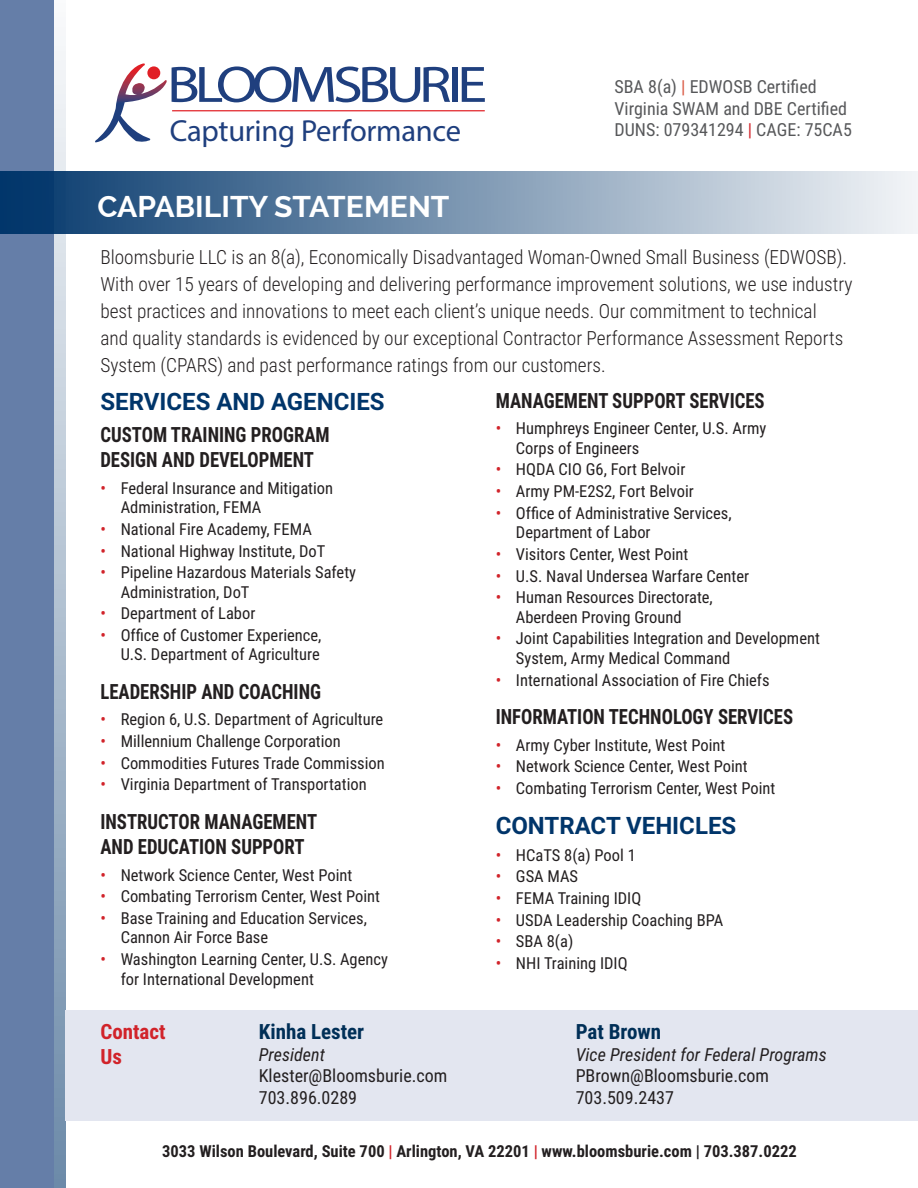
<style>
.page{position:relative;width:918px;height:1188px;background:#fff}
.page>*{position:absolute;margin:0;border:0;box-sizing:border-box;transform-origin:0 0}
.t1{font:30.6px "Myriad Pro";letter-spacing:-.01em;color:#1f3f7e}
.t2{font:700 30px "Raleway";color:#fff}
.Head_2{font:700 24px "Roboto";color:#00356a}
.Head_3{font:700 21px/25.2px "Roboto Condensed";color:#231f20;scale:.89 1}
.t3{font:700 21px "Roboto Condensed";color:#002f57}
.t4{font:700 21px/25.2px "Roboto Condensed";color:#d1232a}
.Head_2-2{font:300 19.5px/27px "Roboto Condensed";color:#231f20}
.t5{font:18px/21.6px "Roboto Condensed";color:#57585a}
.t6{font:18px "Roboto Condensed";color:#231f20}
.t7{font:italic 18px "Roboto Condensed";color:#231f20}
.t8{font:16.5px/19.5px "Roboto Condensed";color:#231f20}
.t9{font:700 16.5px "Roboto Condensed";color:#231f20}
.s1{color:#d95842}
.s2{color:#d1232a}
</style>
<div class="page">
<div style="left:0;top:0;width:65px;height:1188px;background:linear-gradient(to bottom,#fafafb,#6c8aa9)"></div>
<div style="left:452px;top:67px;width:6px;height:35px;background:#1f3f7e"></div>
<svg style="left:462px;top:67px;width:23px;height:35px"></svg>
<hr style="left:172px;top:110px;width:313px;height:1px;background:#e11f25">
<svg style="left:95px;top:63px;width:355px;height:80px"></svg>
<div style="left:0;top:0;width:54px;height:1188px;background:#657ea8"></div>
<div style="left:0;top:171px;width:918px;height:63px;background:linear-gradient(to right,#03376b,#f3f5f8)"></div>
<div style="left:65px;top:1010px;width:853px;height:110px;background:#e3e6f0"></div>
<p class="t1" style="left:170px;top:112px;width:293px">Capturing Performance</p>
<h2 class="t2" style="left:98px;top:189px;width:354px">CAPABILITY STATEMENT</h2>
<p class="t5" style="left:615px;top:75px;width:239px">SBA 8(a) <span class="s1">|</span> EDWOSB Certified<br>Virginia SWAM and DBE Certified<br>DUNS: 079341294 <span class="s2">|</span> CAGE: 75CA5</p>
<p class="Head_2-2" style="left:100px;top:243px;width:754px">Bloomsburie LLC is an 8(a), Economically Disadvantaged Woman-Owned Small Business (EDWOSB).<br>With over 15 years of developing and delivering performance improvement solutions, we use industry best practices and innovations to meet each client’s unique needs. Our commitment to technical<br>and quality standards is evidenced by our exceptional Contractor Performance Assessment Reports System (CPARS) and past performance ratings from our customers.</p>
<p class="Head_2" style="left:100px;top:385px;width:286px">SERVICES AND AGENCIES</p>
<p class="Head_3" style="left:100px;top:421px;width:259px">CUSTOM TRAINING PROGRAM<br>DESIGN AND DEVELOPMENT</p>
<p class="t8" style="left:121px;top:477px;width:214px;text-indent:-20px"><span class="s2">•</span> Federal Insurance and Mitigation<br>Administration, FEMA</p>
<p class="t8" style="left:100px;top:519px;width:213px"><span class="s2">•</span> National Fire Academy, FEMA</p>
<p class="t8" style="left:100px;top:540px;width:227px"><span class="s2">•</span> National Highway Institute, DoT</p>
<p class="t8" style="left:121px;top:562px;width:237px;text-indent:-20px"><span class="s2">•</span> Pipeline Hazardous Materials Safety<br>Administration, DoT</p>
<p class="t8" style="left:100px;top:603px;width:156px"><span class="s2">•</span> Department of Labor</p>
<p class="t8" style="left:100px;top:625px;width:223px;text-align:right"><span class="s2">•</span> Office of Customer Experience,<br>U.S. Department of Agriculture</p>
<p class="Head_3" style="left:100px;top:678px;width:249px">LEADERSHIP AND COACHING</p>
<p class="t8" style="left:100px;top:709px;width:284px"><span class="s2">•</span> Region 6, U.S. Department of Agriculture</p>
<p class="t8" style="left:100px;top:731px;width:242px"><span class="s2">•</span> Millennium Challenge Corporation</p>
<p class="t8" style="left:100px;top:753px;width:286px"><span class="s2">•</span> Commodities Futures Trade Commission</p>
<p class="t8" style="left:100px;top:774px;width:268px"><span class="s2">•</span> Virginia Department of Transportation</p>
<p class="Head_3" style="left:100px;top:808px;width:245px">INSTRUCTOR MANAGEMENT<br>AND EDUCATION SUPPORT</p>
<p class="t8" style="left:100px;top:864px;width:253px"><span class="s2">•</span> Network Science Center, West Point</p>
<p class="t8" style="left:100px;top:886px;width:281px"><span class="s2">•</span> Combating Terrorism Center, West Point</p>
<p class="t8" style="left:121px;top:908px;width:248px;text-indent:-20px"><span class="s2">•</span> Base Training and Education Services,<br>Cannon Air Force Base</p>
<p class="t8" style="left:121px;top:949px;width:269px;text-indent:-20px"><span class="s2">•</span> Washington Learning Center, U.S. Agency for International Development</p>
<p class="Head_3" style="left:496px;top:387px;width:304px">MANAGEMENT SUPPORT SERVICES</p>
<p class="t8" style="left:516px;top:418px;width:252px;text-indent:-20px"><span class="s2">•</span> Humphreys Engineer Center, U.S. Army<br>Corps of Engineers</p>
<p class="t8" style="left:496px;top:459px;width:191px"><span class="s2">•</span> HQDA CIO G6, Fort Belvoir</p>
<p class="t8" style="left:496px;top:481px;width:200px"><span class="s2">•</span> Army PM-E2S2, Fort Belvoir</p>
<p class="t8" style="left:516px;top:503px;width:217px;text-indent:-20px"><span class="s2">•</span> Office of Administrative Services,<br>Department of Labor</p>
<p class="t8" style="left:496px;top:544px;width:194px"><span class="s2">•</span> Visitors Center, West Point</p>
<p class="t8" style="left:496px;top:565px;width:255px"><span class="s2">•</span> U.S. Naval Undersea Warfare Center</p>
<p class="t8" style="left:516px;top:587px;width:198px;text-indent:-20px"><span class="s2">•</span> Human Resources Directorate,<br>Aberdeen Proving Ground</p>
<p class="t8" style="left:516px;top:628px;width:306px;text-indent:-20px"><span class="s2">•</span> Joint Capabilities Integration and Development<br>System, Army Medical Command</p>
<p class="t8" style="left:496px;top:669px;width:275px"><span class="s2">•</span> International Association of Fire Chiefs</p>
<p class="Head_3" style="left:496px;top:703px;width:336px">INFORMATION TECHNOLOGY SERVICES</p>
<p class="t8" style="left:496px;top:734px;width:231px"><span class="s2">•</span> Army Cyber Institute, West Point</p>
<p class="t8" style="left:496px;top:756px;width:253px"><span class="s2">•</span> Network Science Center, West Point</p>
<p class="t8" style="left:496px;top:778px;width:281px"><span class="s2">•</span> Combating Terrorism Center, West Point</p>
<p class="Head_2" style="left:496px;top:809px;width:242px">CONTRACT VEHICLES</p>
<p class="t8" style="left:496px;top:844px;width:142px"><span class="s2">•</span> HCaTS 8(a) Pool 1</p>
<p class="t8" style="left:496px;top:866px;width:84px"><span class="s2">•</span> GSA MAS</p>
<p class="t8" style="left:496px;top:888px;width:147px"><span class="s2">•</span> FEMA Training IDIQ</p>
<p class="t8" style="left:496px;top:909px;width:229px"><span class="s2">•</span> USDA Leadership Coaching BPA</p>
<p class="t8" style="left:496px;top:931px;width:79px"><span class="s2">•</span> SBA 8(a)</p>
<p class="t8" style="left:496px;top:953px;width:133px"><span class="s2">•</span> NHI Training IDIQ</p>
<p class="t4" style="left:100px;top:1018px;width:67px">Contact<br>Us</p>
<p class="t3" style="left:259px;top:1017px;width:107px">Kinha Lester</p>
<p class="t7" style="left:259px;top:1042px;width:68px">President</p>
<p class="t6" style="left:259px;top:1063px;width:190px">Klester@Bloomsburie.com</p>
<p class="t6" style="left:259px;top:1085px;width:100px">703.896.0289</p>
<p class="t3" style="left:576px;top:1017px;width:87px">Pat Brown</p>
<p class="t7" style="left:576px;top:1042px;width:253px">Vice President for Federal Programs</p>
<p class="t6" style="left:576px;top:1063px;width:195px">PBrown@Bloomsburie.com</p>
<p class="t6" style="left:576px;top:1085px;width:100px">703.509.2437</p>
<p class="t9" style="left:162px;top:1139px;width:636px">3033 Wilson Boulevard, Suite 700 <span class="s2">|</span> Arlington, VA 22201 <span class="s2">|</span> www.bloomsburie.com | 703.387.0222</p>
</div>
